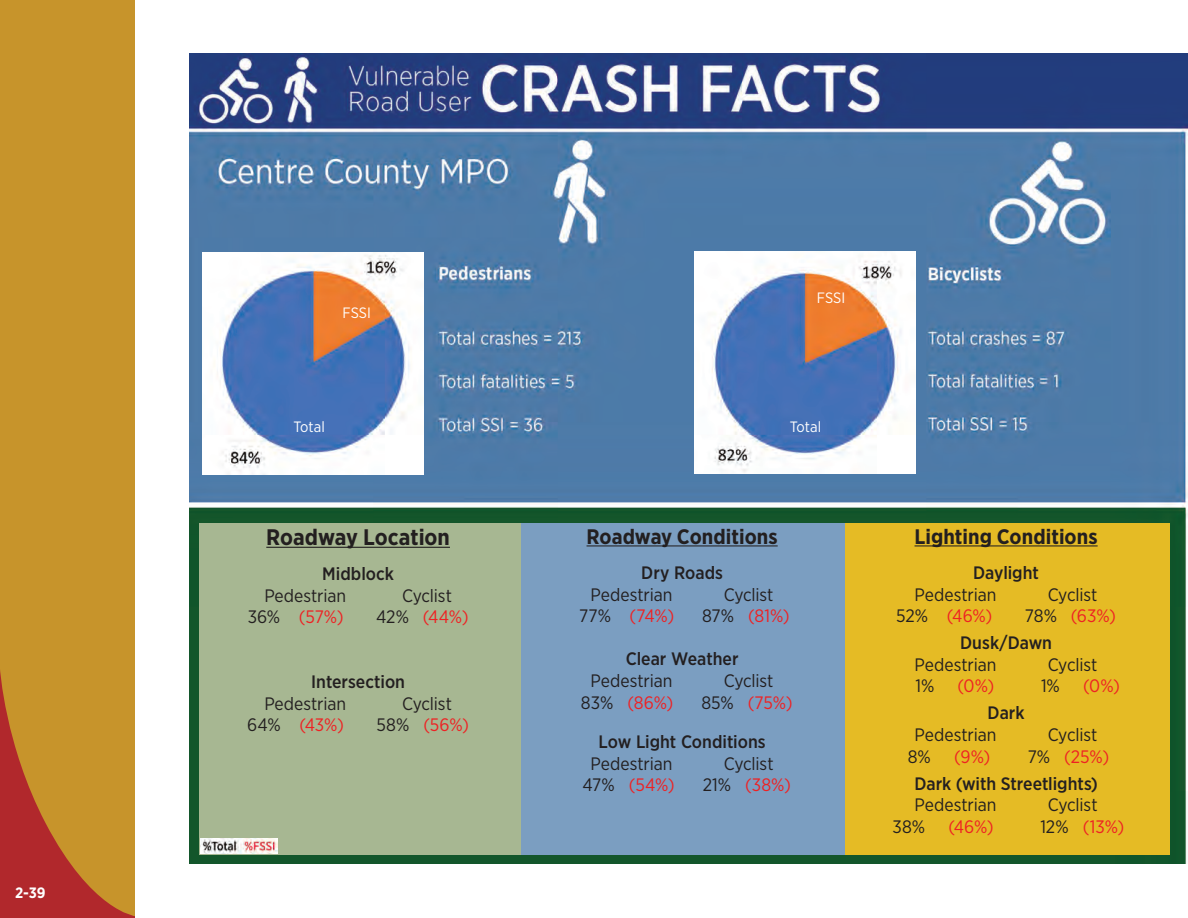
<style>
.page{position:relative;width:1188px;height:918px;background:#fff}
.page>*{position:absolute;margin:0;border:0;box-sizing:border-box;transform-origin:0 0}
.t1{font:700 22.5px "Gotham Narrow";color:#231f20}
.t2{font:700 21px "Gotham Narrow";color:#231f20}
.t3{font:18px "Gotham Narrow";letter-spacing:-.005em;color:#231f20}
.t4{font:500 18px/27px "Gotham Narrow";letter-spacing:-.005em;color:#231f20}
.t5{font:18px "Gotham Narrow";letter-spacing:.005em;color:#ee2123}
.t6{font:15px "Gotham Narrow";color:#fff}
.t7{font:700 15px "Gotham Narrow";color:#fff}
.s1{color:#231f20}
.s2{font-weight:400}
.s3{font-weight:400;color:#ee2123}
</style>
<div class="page">
<div style="left:0;top:0;width:135px;height:918px;background:#c7942b"></div>
<svg style="left:0;top:670px;width:135px;height:248px"></svg>
<img style="left:189px;top:53px;width:999px;height:810px">
<img style="left:202px;top:253px;width:221px;height:221px">
<img style="left:694px;top:252px;width:222px;height:221px">
<div style="left:199px;top:523px;width:324px;height:332px;background:#a7b792"></div>
<div style="left:522px;top:523px;width:324px;height:332px;background:#7b9ec1"></div>
<div style="left:845px;top:523px;width:324px;height:332px;background:#e5bb25"></div>
<hr style="left:266px;top:547px;width:184px;height:1px;background:#231f20">
<hr style="left:587px;top:545px;width:191px;height:1px;background:#231f20">
<hr style="left:915px;top:545px;width:183px;height:1px;background:#231f20">
<img style="left:201px;top:839px;width:77px;height:14px">
<p class="t7" style="left:15px;top:883px;width:32px">2-39</p>
<p class="t6" style="left:343px;top:303px;width:30px">FSSI</p>
<p class="t6" style="left:817px;top:289px;width:30px">FSSI</p>
<p class="t6" style="left:294px;top:418px;width:33px">Total</p>
<p class="t6" style="left:790px;top:418px;width:33px">Total</p>
<p class="t1" style="left:266px;top:523px;width:185px">Roadway Location</p>
<p class="t4" style="left:322px;top:560px;width:73px">Midblock</p>
<p class="t3" style="left:264px;top:584px;width:83px">Pedestrian</p>
<p class="t3" style="left:402px;top:584px;width:51px">Cyclist</p>
<p class="t5" style="left:248px;top:606px;width:97px"><span class="s1">36%</span> (57%)</p>
<p class="t5" style="left:376px;top:606px;width:94px"><span class="s1">42%</span> (44%)</p>
<p class="t4" style="left:311px;top:668px;width:95px">Intersection</p>
<p class="t3" style="left:264px;top:692px;width:83px">Pedestrian</p>
<p class="t3" style="left:402px;top:692px;width:51px">Cyclist</p>
<p class="t5" style="left:247px;top:714px;width:98px"><span class="s1">64%</span> (43%)</p>
<p class="t5" style="left:377px;top:714px;width:94px"><span class="s1">58%</span> (56%)</p>
<p class="t2" style="left:587px;top:523px;width:193px">Roadway Conditions</p>
<p class="t4" style="left:641px;top:559px;width:83px">Dry Roads</p>
<p class="t3" style="left:591px;top:583px;width:83px">Pedestrian</p>
<p class="t3" style="left:724px;top:583px;width:51px">Cyclist</p>
<p class="t5" style="left:579px;top:605px;width:97px"><span class="s1">77%</span> (74%)</p>
<p class="t5" style="left:702px;top:605px;width:89px"><span class="s1">87%</span> (81%)</p>
<p class="t4" style="left:626px;top:645px;width:114px">Clear Weather</p>
<p class="t3" style="left:591px;top:669px;width:83px">Pedestrian</p>
<p class="t3" style="left:724px;top:669px;width:51px">Cyclist</p>
<p class="t5" style="left:581px;top:691px;width:94px"><span class="s1">83%</span> (86%)</p>
<p class="t5" style="left:701px;top:691px;width:93px"><span class="s1">85%</span> (75%)</p>
<p class="t4" style="left:599px;top:728px;width:169px">Low Light Conditions</p>
<p class="t3" style="left:591px;top:752px;width:83px">Pedestrian</p>
<p class="t3" style="left:724px;top:752px;width:51px">Cyclist</p>
<p class="t5" style="left:583px;top:774px;width:94px"><span class="s1">47%</span> (54%)</p>
<p class="t5" style="left:703px;top:774px;width:90px"><span class="s1">21%</span> (38%)</p>
<p class="t2" style="left:915px;top:523px;width:185px">Lighting Conditions</p>
<p class="t4" style="left:973px;top:559px;width:67px">Daylight</p>
<p class="t3" style="left:915px;top:583px;width:83px">Pedestrian</p>
<p class="t3" style="left:1048px;top:583px;width:51px">Cyclist</p>
<p class="t5" style="left:896px;top:605px;width:98px"><span class="s1">52%</span> (46%)</p>
<p class="t4" style="left:960px;top:602px;width:157px;text-indent:65px"><span class="s2">78%</span> <span class="s3">(63%)<br></span>Dusk/Dawn</p>
<p class="t3" style="left:915px;top:653px;width:83px">Pedestrian</p>
<p class="t3" style="left:1048px;top:653px;width:51px">Cyclist</p>
<p class="t3" style="left:915px;top:675px;width:20px">1%</p>
<p class="t5" style="left:958px;top:675px;width:38px">(0%)</p>
<p class="t3" style="left:1041px;top:675px;width:20px">1%</p>
<p class="t5" style="left:1083px;top:675px;width:38px">(0%)</p>
<p class="t4" style="left:988px;top:699px;width:38px">Dark</p>
<p class="t3" style="left:915px;top:723px;width:83px">Pedestrian</p>
<p class="t3" style="left:1048px;top:723px;width:51px">Cyclist</p>
<p class="t3" style="left:908px;top:745px;width:25px">8%</p>
<p class="t5" style="left:954px;top:745px;width:38px">(9%)</p>
<p class="t4" style="left:914px;top:742px;width:196px;text-indent:113px"><span class="s2">7%</span> <span class="s3">(25%)<br></span>Dark (with Streetlights)</p>
<p class="t3" style="left:915px;top:794px;width:83px">Pedestrian</p>
<p class="t3" style="left:1048px;top:794px;width:51px">Cyclist</p>
<p class="t3" style="left:892px;top:815px;width:34px">38%</p>
<p class="t5" style="left:948px;top:815px;width:47px">(46%)</p>
<p class="t5" style="left:1040px;top:815px;width:85px"><span class="s1">12%</span> (13%)</p>
</div>
